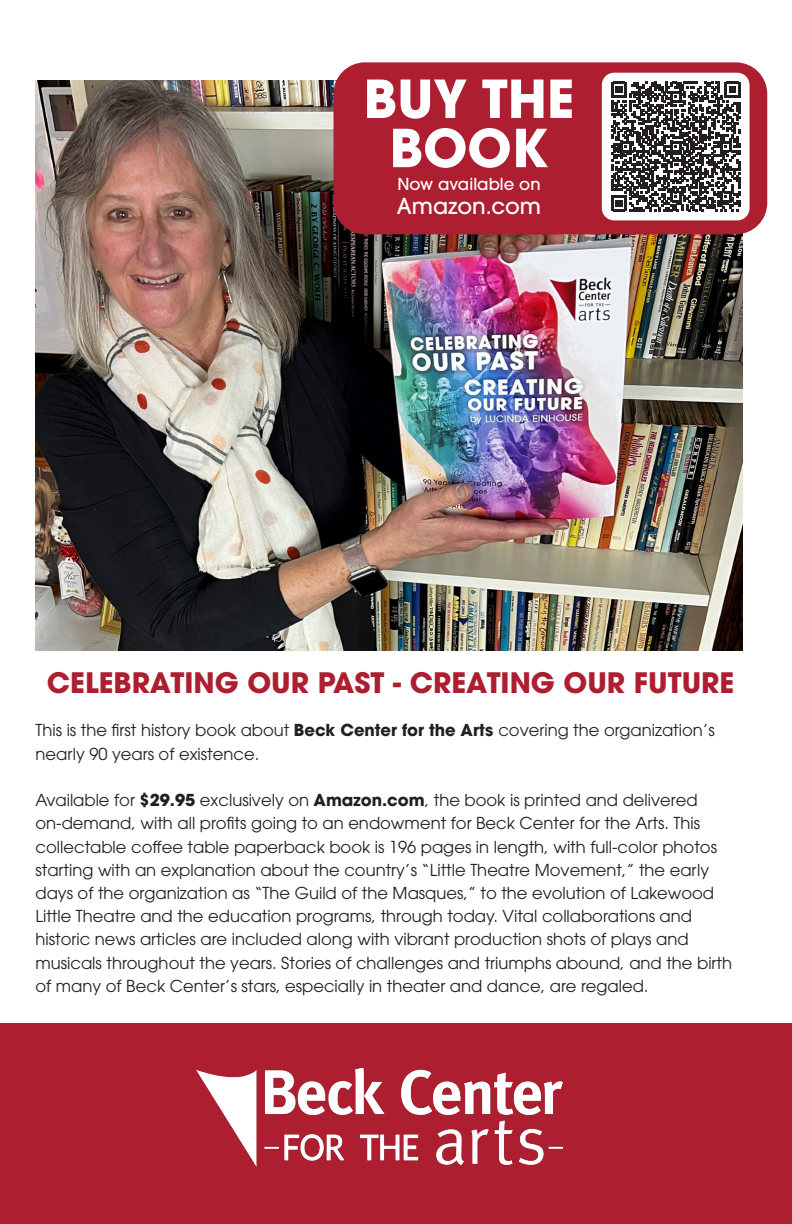
<style>
.page{position:relative;width:792px;height:1224px;background:#fff}
.page>*{position:absolute;margin:0;border:0;box-sizing:border-box;transform-origin:0 0}
.t1{font:700 52px/49.2px "ITC Avant Garde Pro";color:#fff;text-align:center}
.t2{font:700 28px "ITC Avant Garde Pro";color:#ac1e30}
.t3{font:500 21.8px "ITC Avant Garde Pro";color:#fff}
.t4{font:16.4px/23.2px "ITC Avant Garde Pro";color:#231f20}
.t5{font:500 16.4px "ITC Avant Garde Pro";color:#fff}
.s1{font-weight:700}
</style>
<div class="page">
<img style="left:35px;top:81px;width:708px;height:569px">
<div style="left:334px;top:62px;width:433px;height:172px;background:#ac1e30;border-radius:31px"></div>
<div style="left:602px;top:73px;width:148px;height:147px;background:#fff;border-radius:12px"></div>
<svg style="left:611px;top:82px;width:129px;height:129px"></svg>
<div style="left:1px;top:1024px;width:791px;height:200px;background:#ac1e30"></div>
<img style="left:196px;top:1069px;width:368px;height:98px">
<p class="t1" style="left:364px;top:74px;width:212px">BUY THE<br>BOOK</p>
<p class="t5" style="left:397px;top:174px;width:145px">Now available on</p>
<p class="t3" style="left:397px;top:192px;width:146px">Amazon.com</p>
<p class="t2" style="left:47px;top:664px;width:689px">CELEBRATING OUR PAST - CREATING OUR FUTURE</p>
<p class="t4" style="left:35px;top:718px;width:681px">This is the first history book about <span class="s1">Beck Center for the Arts</span> covering the organization’s nearly 90 years of existence.</p>
<p class="t4" style="left:35px;top:788px;width:698px">Available for <span class="s1">$29.95</span> exclusively on <span class="s1">Amazon.com</span>, the book is printed and delivered on-demand, with all profits going to an endowment for Beck Center for the Arts. This collectable coffee table paperback book is 196 pages in length, with full-color photos starting with an explanation about the country’s “Little Theatre Movement,” the early days of the organization as “The Guild of the Masques,” to the evolution of Lakewood Little Theatre and the education programs, through today. Vital collaborations and historic news articles are included along with vibrant production shots of plays and musicals throughout the years. Stories of challenges and triumphs abound, and the birth of many of Beck Center’s stars, especially in theater and dance, are regaled.</p>
</div>
